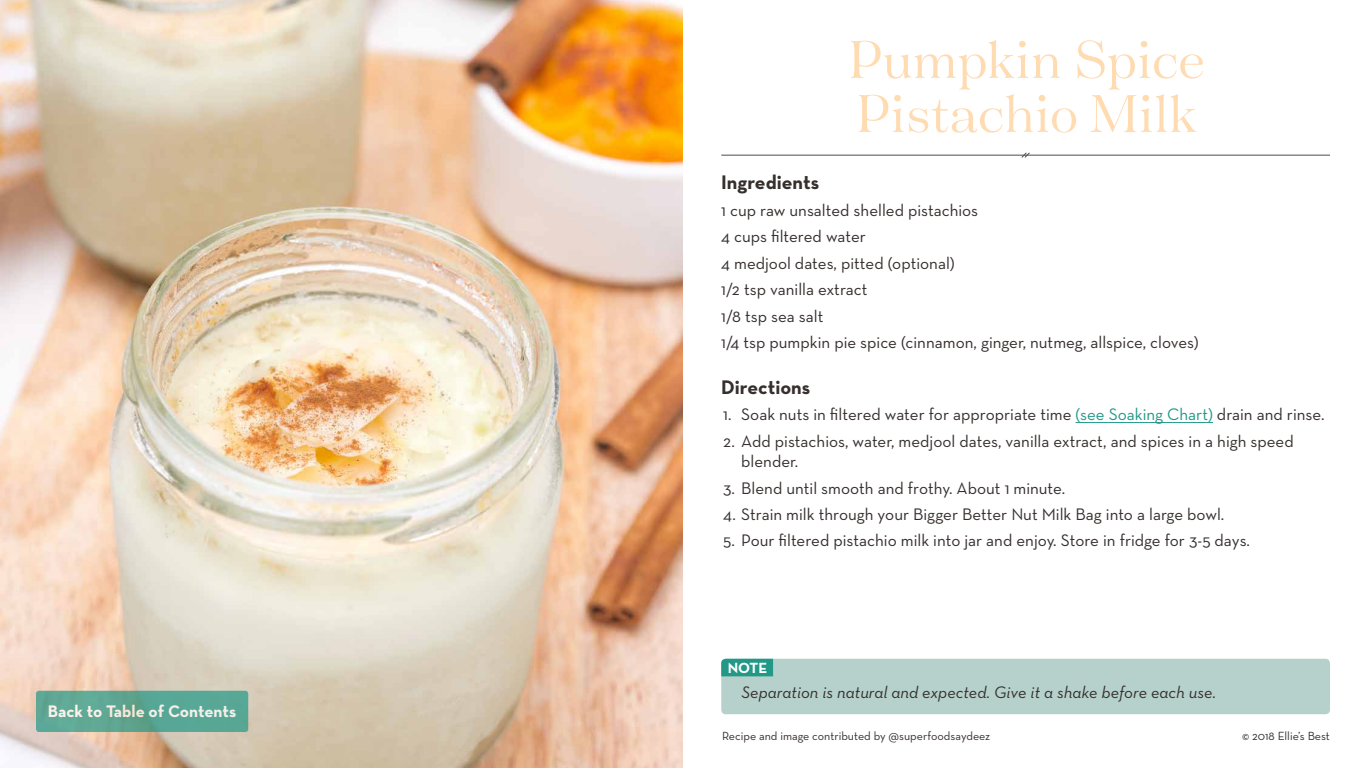
<style>
.page{position:relative;width:1366px;height:768px;background:#fff}
.page>*{position:absolute;margin:0;border:0;box-sizing:border-box;transform-origin:0 0}
.t1{font:58px/54px "Tenez";color:#ffdbb1}
.t2{font:700 20px "Neutra Text";color:#352f2d}
.t3{font:17px/26.4px "Neutra Text";color:#352f2d}
.t4{font:italic 17px "Neutra Text";color:#352f2d}
.t5{font:700 17px "Neutra Text";color:#fff}
.t6{font:700 15px "Neutra Text";color:#fff}
.t7{font:12px "Neutra Text";color:#352f2d}
.s1{color:#229887}
</style>
<div class="page">
<img style="left:0;top:0;width:683px;height:768px">
<hr style="left:721px;top:155px;width:609px;height:1px;background:#4d4d4f">
<svg style="left:1020px;top:152px;width:11px;height:6px"></svg>
<div style="left:36px;top:691px;width:212px;height:41px;background:linear-gradient(to right,#61a794,#56a694);border-radius:3px"></div>
<hr style="left:1076px;top:422px;width:137px;height:1px;background:#229887">
<div style="left:721px;top:659px;width:609px;height:55px;background:#b6d1cb;border-radius:4px"></div>
<svg style="left:721px;top:659px;width:52px;height:17px"></svg>
<p class="t5" style="left:48px;top:701px;width:190px">Back to Table of Contents</p>
<h1 class="t1" style="left:847px;top:31px;width:359px">Pumpkin Spice<br>Pistachio Milk</h1>
<p class="t2" style="left:721px;top:170px;width:99px">Ingredients</p>
<p class="t3" style="left:721px;top:197px;width:479px">1 cup raw unsalted shelled pistachios<br>4 cups filtered water<br>4 medjool dates, pitted (optional)<br>1/2 tsp vanilla extract<br>1/8 tsp sea salt<br>1/4 tsp pumpkin pie spice (cinnamon, ginger, nutmeg, allspice, cloves)</p>
<p class="t2" style="left:721px;top:375px;width:91px">Directions</p>
<p class="t3" style="left:723px;top:401px;width:603px">1. Soak nuts in filtered water for appropriate time <span class="s1">(see Soaking Chart)</span> drain and rinse.</p>
<p class="t3" style="left:741px;top:430px;width:554px;line-height:20.4px;text-indent:-18px">2. Add pistachios, water, medjool dates, vanilla extract, and spices in a high speed blender.</p>
<p class="t3" style="left:723px;top:474px;width:344px">3. Blend until smooth and frothy. About 1 minute.</p>
<p class="t3" style="left:723px;top:501px;width:503px">4. Strain milk through your Bigger Better Nut Milk Bag into a large bowl.</p>
<p class="t3" style="left:723px;top:527px;width:528px">5. Pour filtered pistachio milk into jar and enjoy. Store in fridge for 3-5 days.</p>
<p class="t6" style="left:728px;top:658px;width:41px">NOTE</p>
<p class="t4" style="left:742px;top:682px;width:476px">Separation is natural and expected. Give it a shake before each use.</p>
<p class="t7" style="left:722px;top:729px;width:270px">Recipe and image contributed by @superfoodsaydeez</p>
<p class="t7" style="left:1242px;top:729px;width:89px">© 2018 Ellie’s Best</p>
</div>
